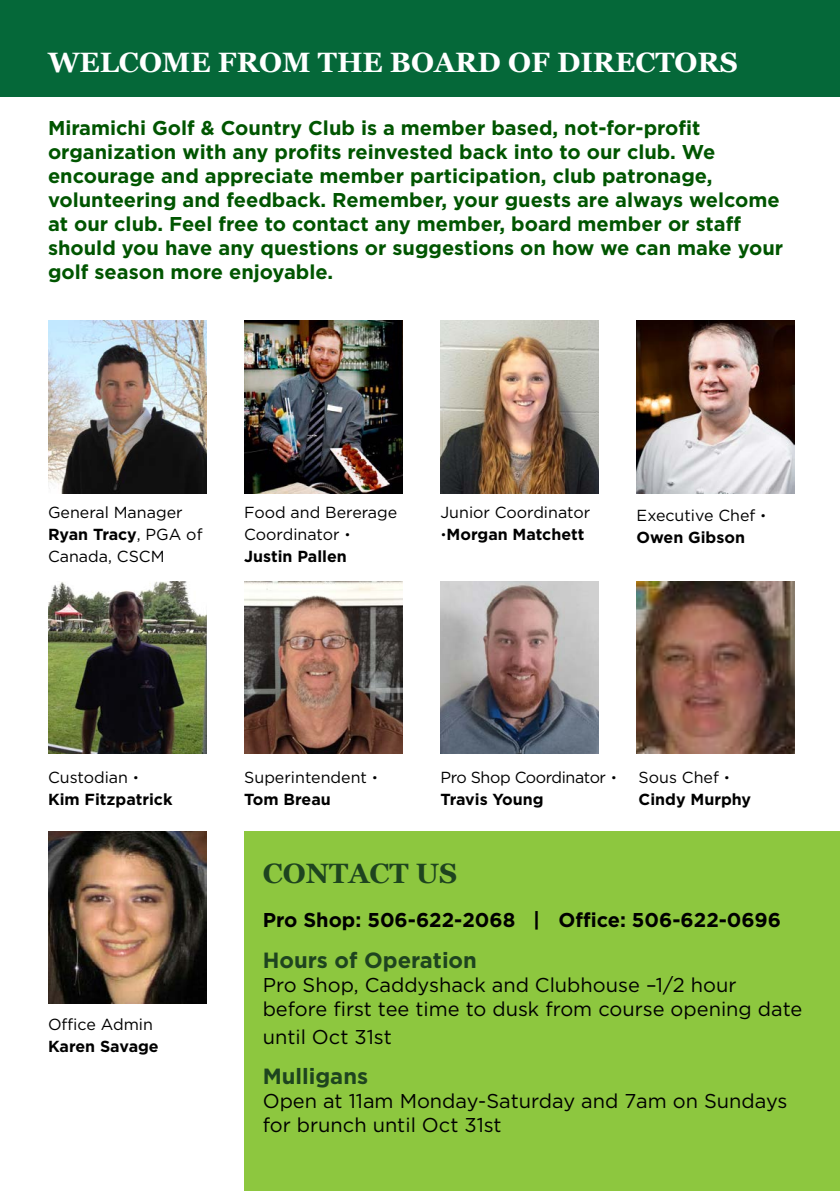
<style>
.page{position:relative;width:840px;height:1191px;background:#fff}
.page>*{position:absolute;margin:0;border:0;box-sizing:border-box;transform-origin:0 0}
.t1{font:700 28px "Georgia";color:#fff}
.t2{font:700 28px "Georgia";color:#1e441f}
.t3{font:700 22px "Gotham";color:#1e441f}
.t4{font:700 20px/24px "Gotham";color:#050}
.t5{font:20px/24px "Gotham";color:#000}
.t6{font:700 20px "Gotham";color:#000}
.t7{font:16px/22px "Gotham";color:#000}
.t8{font:700 16px/22px "Gotham";color:#000}
.t9{font:16px/22px "Gotham";letter-spacing:-.025em;color:#000}
.s1{font-weight:700}
.s2{font-family:"Chalkboard";font-weight:700}
.s3{font-weight:400}
.s4{font-family:"Chalkboard"}
</style>
<div class="page">
<div style="left:0;top:0;width:840px;height:97px;background:#056839"></div>
<img style="left:48px;top:321px;width:158px;height:172px">
<img style="left:48px;top:581px;width:158px;height:172px">
<img style="left:48px;top:832px;width:158px;height:172px">
<img style="left:244px;top:321px;width:158px;height:172px">
<img style="left:244px;top:581px;width:158px;height:172px">
<img style="left:440px;top:581px;width:158px;height:172px">
<img style="left:636px;top:581px;width:158px;height:172px">
<img style="left:440px;top:321px;width:158px;height:172px">
<img style="left:636px;top:321px;width:158px;height:172px">
<div style="left:244px;top:832px;width:596px;height:359px;background:#8dc73f"></div>
<h1 class="t1" style="left:48px;top:41px;width:691px">WELCOME FROM THE BOARD OF DIRECTORS</h1>
<p class="t4" style="left:48px;top:115px;width:736px">Miramichi Golf &amp; Country Club is a member based, not-for-profit organization with any profits reinvested back into to our club. We encourage and appreciate member participation, club patronage, volunteering and feedback. Remember, your guests are always welcome at our club. Feel free to contact any member, board member or staff should you have any questions or suggestions on how we can make your golf season more enjoyable.</p>
<p class="t7" style="left:48px;top:501px;width:156px">General Manager<br><span class="s1">Ryan Tracy</span>, PGA of<br>Canada, CSCM</p>
<p class="t7" style="left:244px;top:501px;width:154px">Food and Bererage<br>Coordinator <span class="s2">·<br></span><span class="s1">Justin Pallen</span></p>
<p class="t7" style="left:440px;top:501px;width:151px">Junior Coordinator <span class="s2">·</span><span class="s1">Morgan Matchett</span></p>
<p class="t7" style="left:636px;top:504px;width:131px">Executive Chef <span class="s2">·<br></span><span class="s1">Owen Gibson</span></p>
<p class="t8" style="left:48px;top:766px;width:126px"><span class="s3">Custodian</span> <span class="s4">·<br></span>Kim Fitzpatrick</p>
<p class="t7" style="left:48px;top:1013px;width:106px">Office Admin</p>
<p class="t8" style="left:48px;top:1035px;width:112px">Karen Savage</p>
<p class="t7" style="left:244px;top:766px;width:135px">Superintendent <span class="s2">·<br></span><span class="s1">Tom Breau</span></p>
<p class="t9" style="left:440px;top:766px;width:178px">Pro Shop Coordinator <span class="s2">·<br></span><span class="s1">Travis Young</span></p>
<p class="t8" style="left:638px;top:766px;width:114px"><span class="s3">Sous Chef</span> <span class="s4">·<br></span>Cindy Murphy</p>
<h1 class="t2" style="left:263px;top:852px;width:22px">CONTACT</h1>
<h1 class="t2" style="left:416px;top:852px;width:21px">US</h1>
<p class="t6" style="left:263px;top:907px;width:520px">Pro Shop: 506-622-2068 | Office: 506-622-0696</p>
<p class="t3" style="left:263px;top:946px;width:216px">Hours of Operation</p>
<p class="t5" style="left:263px;top:972px;width:541px">Pro Shop, Caddyshack and Clubhouse –1/2 hour before first tee time to dusk from course opening date</p>
<p class="t5" style="left:263px;top:1024px;width:130px">until Oct 31st</p>
<p class="t3" style="left:263px;top:1062px;width:107px">Mulligans</p>
<p class="t5" style="left:263px;top:1088px;width:526px">Open at 11am Monday-Saturday and 7am on Sundays for brunch until Oct 31st</p>
</div>
